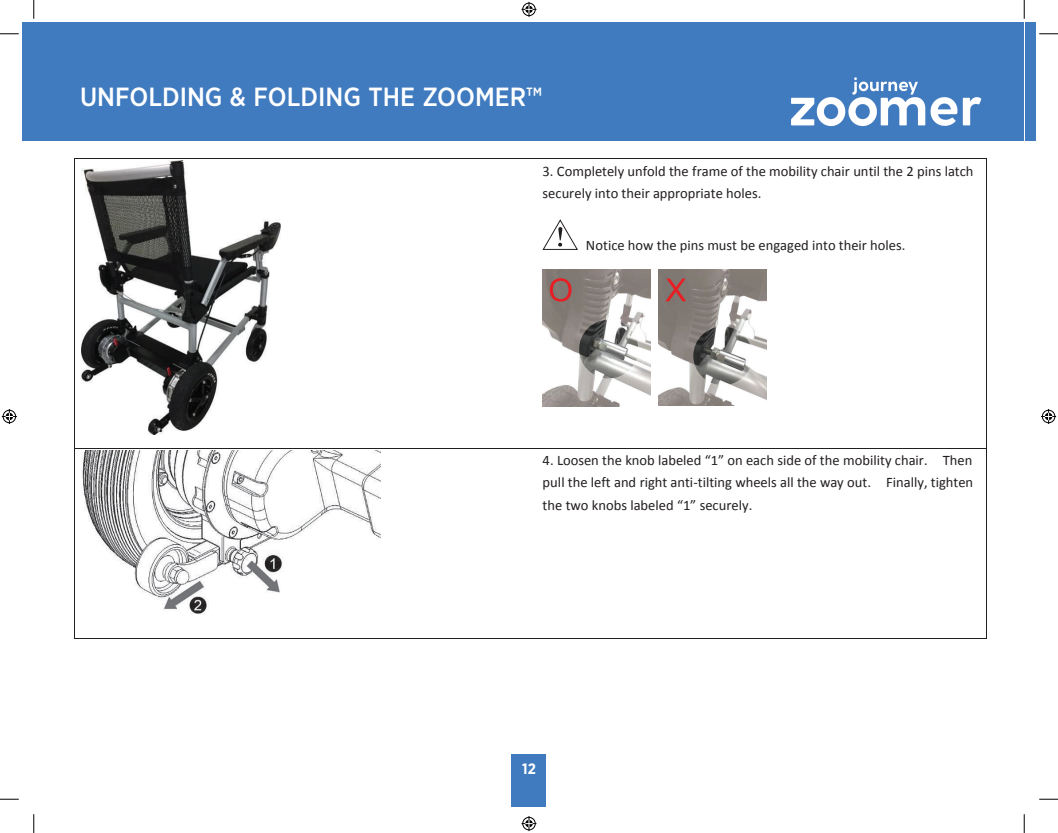
<style>
.page{position:relative;width:1058px;height:833px;background:#fff}
.page>*{position:absolute;margin:0;border:0;box-sizing:border-box;transform-origin:0 0}
.t1{font:500 26.25px "Gotham Narrow";color:#fff}
.t2{font:700 15px "Gotham Narrow";color:#fff}
.t3{font:14.5px/22.6px "Calibri";color:#231f20}
</style>
<div class="page">
<img style="left:81px;top:160px;width:199px;height:275px">
<svg style="left:542px;top:219px;width:36px;height:31px"></svg>
<img style="left:542px;top:269px;width:108px;height:137px">
<img style="left:658px;top:269px;width:108px;height:137px">
<svg style="left:550px;top:278px;width:21px;height:23px"></svg>
<svg style="left:665px;top:278px;width:21px;height:23px"></svg>
<img style="left:579px;top:320px;width:59px;height:58px;border-radius:29px">
<img style="left:693px;top:326px;width:59px;height:59px;border-radius:29px">
<hr style="left:75px;top:158px;width:461px;height:1px;background:#231f20">
<hr style="left:536px;top:158px;width:450px;height:1px;background:#231f20">
<hr style="left:74px;top:159px;width:1px;height:289px;background:#231f20">
<hr style="left:986px;top:159px;width:1px;height:289px;background:#231f20">
<img style="left:82px;top:450px;width:298px;height:164px">
<hr style="left:75px;top:448px;width:461px;height:1px;background:#231f20">
<hr style="left:536px;top:448px;width:450px;height:1px;background:#231f20">
<hr style="left:74px;top:448px;width:1px;height:190px;background:#231f20">
<hr style="left:75px;top:638px;width:461px;height:1px;background:#231f20">
<hr style="left:535px;top:638px;width:451px;height:1px;background:#231f20">
<hr style="left:986px;top:448px;width:1px;height:190px;background:#231f20">
<div style="left:511px;top:754px;width:35px;height:52px;background:#407bbf"></div>
<div style="left:23px;top:23px;width:1000px;height:118px;background:#407bbf"></div>
<div style="left:1024px;top:23px;width:11px;height:118px;background:#407bbf"></div>
<img style="left:791px;top:77px;width:191px;height:49px">
<svg style="left:0;top:33px;width:19px;height:2px"></svg>
<svg style="left:1039px;top:33px;width:19px;height:2px"></svg>
<svg style="left:0;top:798px;width:19px;height:2px"></svg>
<svg style="left:1039px;top:798px;width:19px;height:2px"></svg>
<svg style="left:33px;top:0;width:2px;height:19px"></svg>
<svg style="left:33px;top:814px;width:2px;height:19px"></svg>
<svg style="left:1023px;top:0;width:2px;height:19px"></svg>
<svg style="left:1023px;top:814px;width:2px;height:19px"></svg>
<svg style="left:521px;top:2px;width:15px;height:15px"></svg>
<svg style="left:521px;top:816px;width:15px;height:15px"></svg>
<svg style="left:2px;top:409px;width:15px;height:15px"></svg>
<svg style="left:1041px;top:409px;width:15px;height:15px"></svg>
<h1 class="t1" style="left:80px;top:80px;width:463px">UNFOLDING &amp; FOLDING THE ZOOMER™</h1>
<p class="t3" style="left:542px;top:159px;width:432px">3. Completely unfold the frame of the mobility chair until the 2 pins latch securely into their appropriate holes.</p>
<p class="t3" style="left:586px;top:234px;width:321px">Notice how the pins must be engaged into their holes.</p>
<p class="t3" style="left:542px;top:448px;width:432px;text-align:justify">4. Loosen the knob labeled “1” on each side of the mobility chair. Then pull the left and right anti-tilting wheels all the way out. Finally, tighten the two knobs labeled “1” securely.</p>
<p class="t2" style="left:522px;top:759px;width:15px">12</p>
</div>
